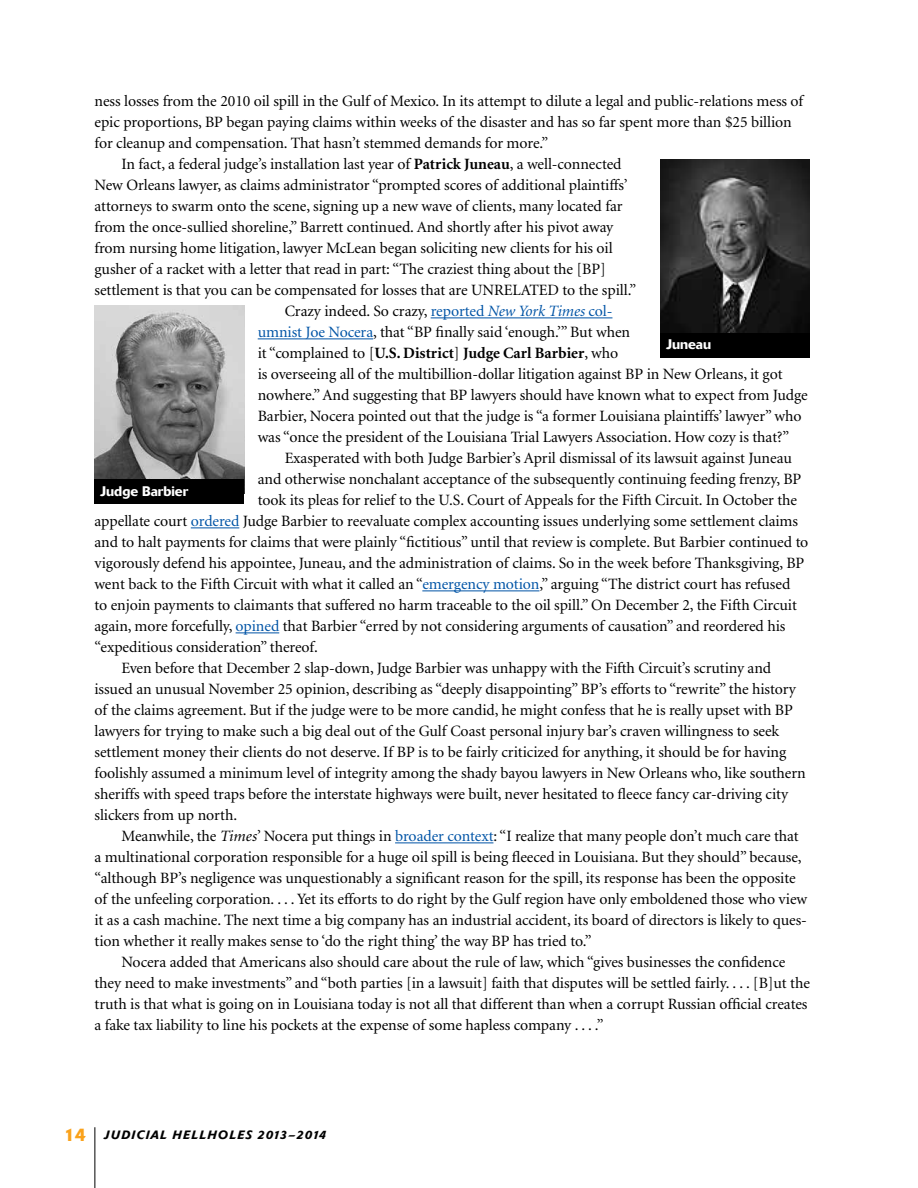
<style>
.page{position:relative;width:918px;height:1188px;background:#fff}
.page>*{position:absolute;margin:0;border:0;box-sizing:border-box;transform-origin:0 0}
.t1{font:15.75px "Minion";letter-spacing:-.005em;color:#000}
.t2{font:700 15.75px "Minion";color:#000}
.t3{font:500 13.8px "Delta";color:#fff}
.t4{font:italic 500 12px "Delta";letter-spacing:.08em;color:#000}
.s1{font-weight:700}
.s2{color:#0054a6}
.s3{font-style:italic;color:#0054a6}
.s4{font-weight:400}
.s5{font-style:italic}
.s6{font-style:normal;font-size:18px;color:#faa21b}
</style>
<div class="page">
<hr style="left:94px;top:1127px;width:1px;height:61px;background:#000">
<hr style="left:431px;top:317px;width:181px;height:1px;background:#0054a6">
<hr style="left:258px;top:338px;width:115px;height:1px;background:#0054a6">
<hr style="left:191px;top:527px;width:48px;height:1px;background:#0054a6">
<hr style="left:422px;top:590px;width:117px;height:1px;background:#0054a6">
<hr style="left:236px;top:632px;width:43px;height:1px;background:#0054a6">
<hr style="left:395px;top:842px;width:98px;height:1px;background:#0054a6">
<img style="left:660px;top:159px;width:150px;height:174px">
<div style="left:660px;top:333px;width:150px;height:24px;background:#000"></div>
<img style="left:94px;top:306px;width:150px;height:174px">
<div style="left:94px;top:480px;width:150px;height:24px;background:#000"></div>
<p class="t1" style="left:94px;top:94px;width:710px">ness losses from the 2010 oil spill in the Gulf of Mexico. In its attempt to dilute a legal and public-relations mess of</p>
<p class="t1" style="left:94px;top:115px;width:699px">epic proportions, BP began paying claims within weeks of the disaster and has so far spent more than $25 billion</p>
<p class="t1" style="left:94px;top:136px;width:455px">for cleanup and compensation. That hasn’t stemmed demands for more.”</p>
<p class="t1" style="left:122px;top:157px;width:502px">In fact, a federal judge’s installation last year of <span class="s1">Patrick Juneau</span>, a well-connected</p>
<p class="t1" style="left:95px;top:178px;width:535px">New Orleans lawyer, as claims administrator “prompted scores of additional plaintiffs’</p>
<p class="t1" style="left:95px;top:198px;width:530px">attorneys to swarm onto the scene, signing up a new wave of clients, many located far</p>
<p class="t1" style="left:95px;top:219px;width:520px">from the once-sullied shoreline,” Barrett continued. And shortly after his pivot away</p>
<p class="t1" style="left:95px;top:240px;width:520px">from nursing home litigation, lawyer McLean began soliciting new clients for his oil</p>
<p class="t1" style="left:95px;top:261px;width:513px">gusher of a racket with a letter that read in part: “The craziest thing about the [BP]</p>
<p class="t1" style="left:95px;top:282px;width:543px">settlement is that you can be compensated for losses that are UNRELATED to the spill.”</p>
<p class="t1" style="left:285px;top:303px;width:329px">Crazy indeed. So crazy, <span class="s2">reported</span> <span class="s3">New York Times</span> <span class="s2">col-</span></p>
<p class="t1" style="left:258px;top:324px;width:374px"><span class="s2">umnist Joe Nocera</span>, that “BP finally said ‘enough.’” But when</p>
<p class="t2" style="left:258px;top:345px;width:362px"><span class="s4">it “complained to [</span>U.S. District<span class="s4">]</span> Judge Carl Barbier<span class="s4">, who</span></p>
<p class="t1" style="left:258px;top:366px;width:526px">is overseeing all of the multibillion-dollar litigation against BP in New Orleans, it got</p>
<p class="t1" style="left:258px;top:387px;width:552px">nowhere.” And suggesting that BP lawyers should have known what to expect from Judge</p>
<p class="t1" style="left:258px;top:408px;width:545px">Barbier, Nocera pointed out that the judge is “a former Louisiana plaintiffs’ lawyer” who</p>
<p class="t1" style="left:258px;top:429px;width:533px">was “once the president of the Louisiana Trial Lawyers Association. How cozy is that?”</p>
<p class="t1" style="left:285px;top:450px;width:509px">Exasperated with both Judge Barbier’s April dismissal of its lawsuit against Juneau</p>
<p class="t1" style="left:258px;top:471px;width:545px">and otherwise nonchalant acceptance of the subsequently continuing feeding frenzy, BP</p>
<p class="t1" style="left:258px;top:492px;width:541px">took its pleas for relief to the U.S. Court of Appeals for the Fifth Circuit. In October the</p>
<p class="t1" style="left:94px;top:513px;width:705px">appellate court <span class="s2">ordered</span> Judge Barbier to reevaluate complex accounting issues underlying some settlement claims</p>
<p class="t1" style="left:94px;top:534px;width:715px">and to halt payments for claims that were plainly “fictitious” until that review is complete. But Barbier continued to</p>
<p class="t1" style="left:94px;top:555px;width:711px">vigorously defend his appointee, Juneau, and the administration of claims. So in the week before Thanksgiving, BP</p>
<p class="t1" style="left:94px;top:576px;width:697px">went back to the Fifth Circuit with what it called an “<span class="s2">emergency motion</span>,” arguing “The district court has refused</p>
<p class="t1" style="left:94px;top:597px;width:704px">to enjoin payments to claimants that suffered no harm traceable to the oil spill.” On December 2, the Fifth Circuit</p>
<p class="t1" style="left:94px;top:618px;width:692px">again, more forcefully, <span class="s2">opined</span> that Barbier “erred by not considering arguments of causation” and reordered his</p>
<p class="t1" style="left:94px;top:639px;width:223px">“expeditious consideration” thereof.</p>
<p class="t1" style="left:122px;top:660px;width:651px">Even before that December 2 slap-down, Judge Barbier was unhappy with the Fifth Circuit’s scrutiny and</p>
<p class="t1" style="left:95px;top:681px;width:703px">issued an unusual November 25 opinion, describing as “deeply disappointing” BP’s efforts to “rewrite” the history</p>
<p class="t1" style="left:95px;top:702px;width:700px">of the claims agreement. But if the judge were to be more candid, he might confess that he is really upset with BP</p>
<p class="t1" style="left:95px;top:723px;width:686px">lawyers for trying to make such a big deal out of the Gulf Coast personal injury bar’s craven willingness to seek</p>
<p class="t1" style="left:95px;top:744px;width:693px">settlement money their clients do not deserve. If BP is to be fairly criticized for anything, it should be for having</p>
<p class="t1" style="left:95px;top:765px;width:713px">foolishly assumed a minimum level of integrity among the shady bayou lawyers in New Orleans who, like southern</p>
<p class="t1" style="left:95px;top:786px;width:695px">sheriffs with speed traps before the interstate highways were built, never hesitated to fleece fancy car-driving city</p>
<p class="t1" style="left:95px;top:807px;width:142px">slickers from up north.</p>
<p class="t1" style="left:122px;top:828px;width:679px">Meanwhile, the <span class="s5">Times</span>’ Nocera put things in <span class="s2">broader context</span>: “I realize that many people don’t much care that</p>
<p class="t1" style="left:95px;top:849px;width:709px">a multinational corporation responsible for a huge oil spill is being fleeced in Louisiana. But they should” because,</p>
<p class="t1" style="left:95px;top:870px;width:703px">“although BP’s negligence was unquestionably a significant reason for the spill, its response has been the opposite</p>
<p class="t1" style="left:95px;top:891px;width:714px">of the unfeeling corporation. . . . Yet its efforts to do right by the Gulf region have only emboldened those who view</p>
<p class="t1" style="left:95px;top:912px;width:714px">it as a cash machine. The next time a big company has an industrial accident, its board of directors is likely to ques-</p>
<p class="t1" style="left:95px;top:933px;width:499px">tion whether it really makes sense to ‘do the right thing’ the way BP has tried to.”</p>
<p class="t1" style="left:122px;top:954px;width:665px">Nocera added that Americans also should care about the rule of law, which “gives businesses the confidence</p>
<p class="t1" style="left:95px;top:975px;width:717px">they need to make investments” and “both parties [in a lawsuit] faith that disputes will be settled fairly. . . . [B]ut the</p>
<p class="t1" style="left:95px;top:996px;width:714px">truth is that what is going on in Louisiana today is not all that different than when a corrupt Russian official creates</p>
<p class="t1" style="left:95px;top:1017px;width:511px">a fake tax liability to line his pockets at the expense of some hapless company . . . .”</p>
<p class="t3" style="left:666px;top:336px;width:47px">Juneau</p>
<p class="t3" style="left:100px;top:483px;width:89px">Judge Barbier</p>
<p class="t4" style="left:64px;top:1127px;width:264px"><span class="s6">14</span> JUDICIAL HELLHOLES 2013–2014</p>
</div>
